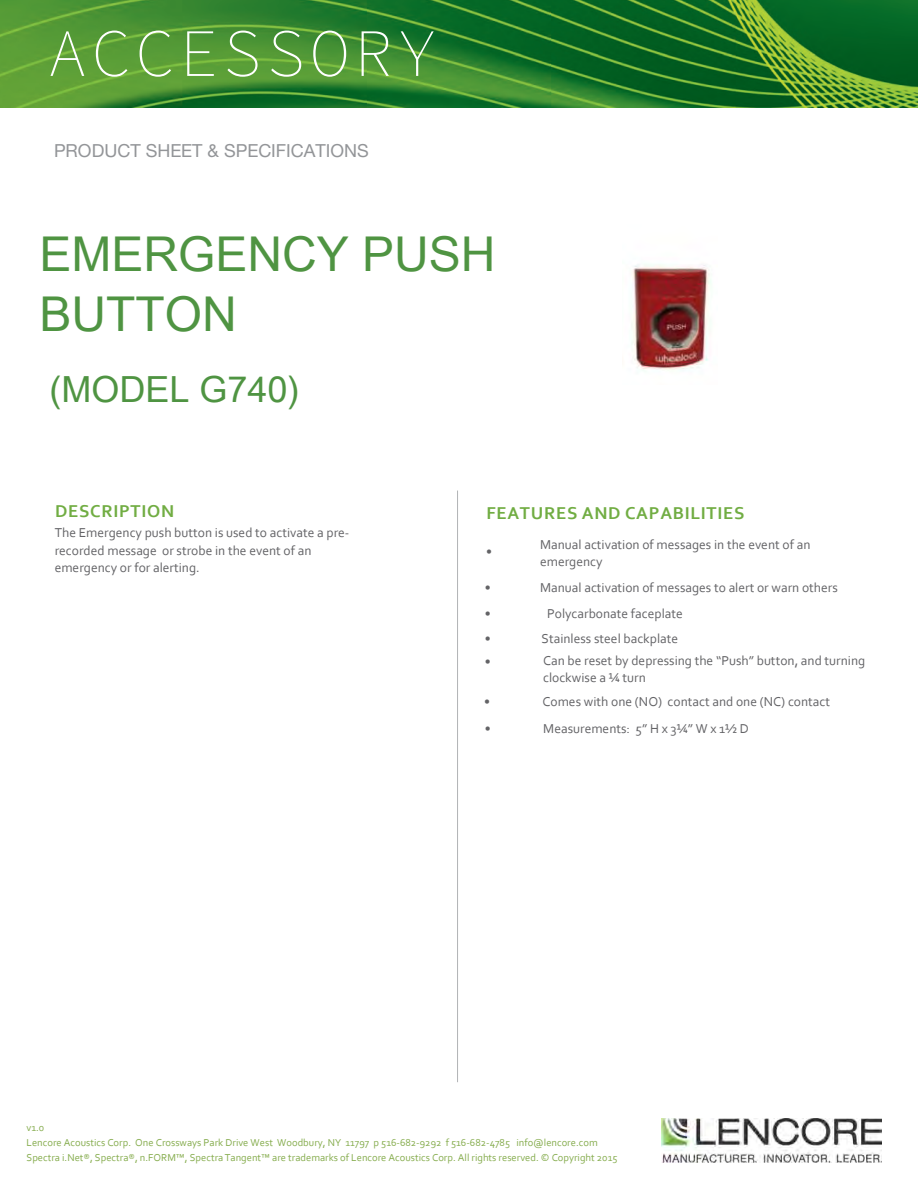
<style>
.page{position:relative;width:918px;height:1188px;background:#fff}
.page>*{position:absolute;margin:0;border:0;box-sizing:border-box;transform-origin:0 0}
.t1{font:200 67.5px "Source Code Pro";letter-spacing:.05em;color:#fff}
.t2{font:48px/60.2px "Arial Unicode MS";color:#4f9442}
.t3{font:36px "Arial Unicode MS";color:#4f9442}
.t4{font:700 18px "Corbel";letter-spacing:.04em;color:#71ad43}
.t5{font:18px "Helvetica Neue LT Std";color:#939598}
.t6{font:13.5px/17.5px "Corbel";color:#636366}
.t7{font:10.5px/15px "Corbel";color:#85ac4d}
.s1{color:#636466}
</style>
<div class="page">
<img style="left:0;top:0;width:918px;height:108px">
<hr style="left:457px;top:491px;width:1px;height:591px;background:#b1b3b5">
<img style="left:662px;top:1119px;width:219px;height:44px">
<img style="left:631px;top:264px;width:80px;height:107px">
<h1 class="t1" style="left:47px;top:13px;width:392px">ACCESSORY</h1>
<p class="t5" style="left:54px;top:140px;width:316px">PRODUCT SHEET &amp; SPECIFICATIONS</p>
<p class="t2" style="left:39px;top:223px;width:458px">EMERGENCY PUSH<br>BUTTON</p>
<p class="t3" style="left:50px;top:363px;width:252px">(MODEL G740)</p>
<p class="t4" style="left:55px;top:500px;width:121px">DESCRIPTION</p>
<p class="t6" style="left:55px;top:523px;width:296px">The Emergency push button is used to activate a pre&shy;recorded message or strobe in the event of an emergency or for alerting.</p>
<p class="t4" style="left:486px;top:501px;width:260px">FEATURES AND CAPABILITIES</p>
<p class="t6" style="left:486px;top:542px;width:7px">•</p>
<p class="t6" style="left:540px;top:536px;width:272px;line-height:17px">Manual activation of messages in the event of an emergency</p>
<p class="t6" style="left:485px;top:579px;width:7px">•</p>
<p class="t6" style="left:540px;top:579px;width:299px">Manual activation of messages to alert or warn others</p>
<p class="t6" style="left:485px;top:604px;width:7px">•</p>
<p class="t6" style="left:547px;top:604px;width:137px">Polycarbonate faceplate</p>
<p class="t6" style="left:485px;top:630px;width:7px">•</p>
<p class="t6" style="left:542px;top:629px;width:138px">Stainless steel backplate</p>
<p class="t6" style="left:485px;top:652px;width:7px">•</p>
<p class="t6" style="left:543px;top:653px;width:324px;line-height:16.2px">Can be reset by dep<span class="s1">ressing the “</span>Push” button, and turning clockwise a ¼ turn</p>
<p class="t6" style="left:484px;top:693px;width:7px">•</p>
<p class="t6" style="left:543px;top:692px;width:289px">Comes with one (NO) contact and one (NC) contact</p>
<p class="t6" style="left:485px;top:719px;width:7px">•</p>
<p class="t6" style="left:543px;top:719px;width:207px">Measurements: 5” H x 3¼” W x 1½ D</p>
<p class="t7" style="left:27px;top:1120px;width:592px">v1.0<br>Lencore Acoustics Corp. One Crossways Park Drive West Woodbury, NY 11797 p 516-682-9292 f 516-682-4785 info@lencore.com<br>Spectra i.Net®, Spectra®, n.FORM™, Spectra Tangent™ are trademarks of Lencore Acoustics Corp. All rights reserved. © Copyright 2015</p>
</div>
